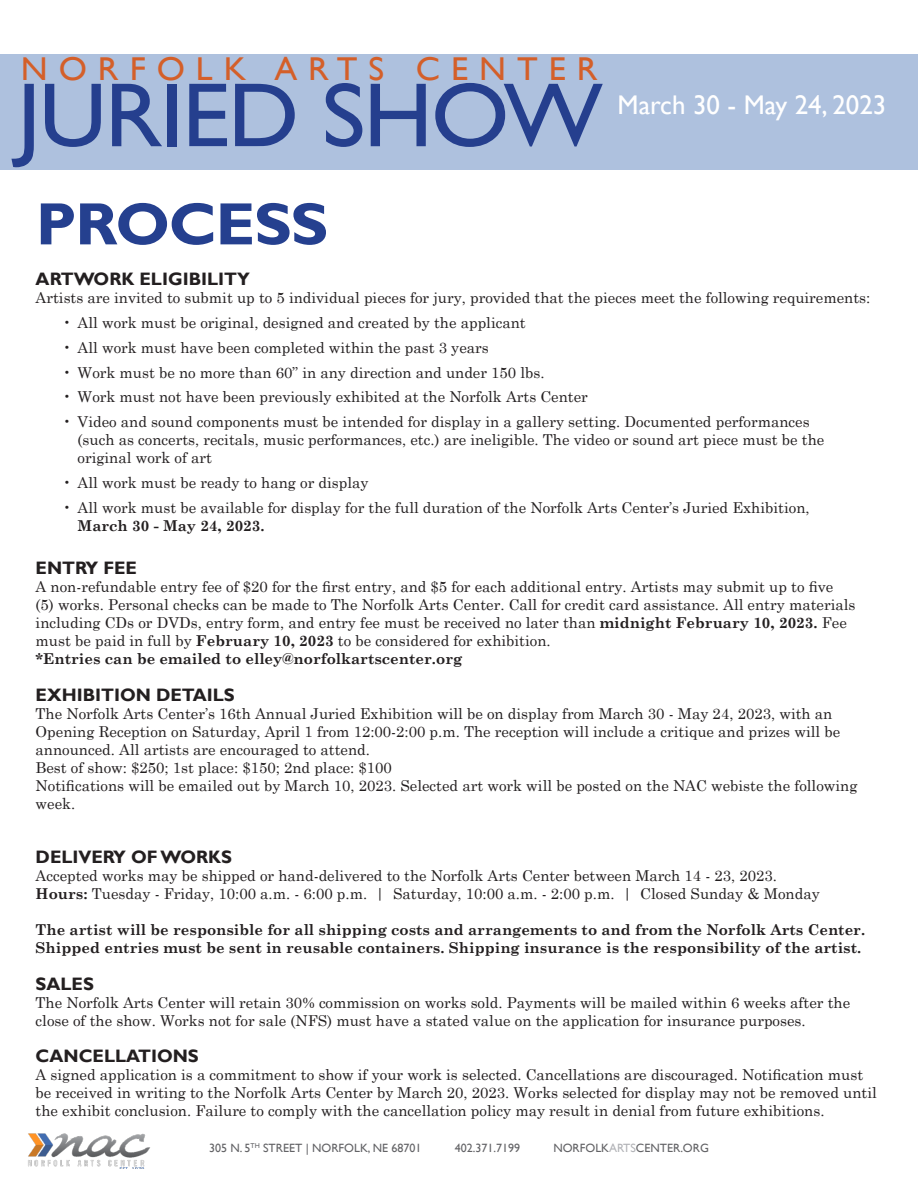
<style>
.page{position:relative;width:918px;height:1188px;background:#fff}
.page>*{position:absolute;margin:0;border:0;box-sizing:border-box;transform-origin:0 0}
.t1{font:91.5px "Gill Sans";letter-spacing:-.02em;color:#253f8e;scale:1.04 1}
.t2{font:700 60px "Gill Sans";letter-spacing:-.02em;color:#25408f;scale:1.04 1}
.t3{font:33px "Gill Sans";letter-spacing:.32em;color:#d45f29;scale:1.04 1}
.t4{font:27px "Gill Sans";color:#fff}
.t5{font:700 18px "Gill Sans";color:#231f20}
.t6{font:15px/18px "Century Schoolbook";color:#231f20}
.t7{font:700 15px/18px "Century Schoolbook";color:#231f20}
.t8{font:12px "Gill Sans";color:#636366}
.s1{font-weight:700}
.s2{color:#b2b3b7}
</style>
<div class="page">
<div style="left:0;top:54px;width:918px;height:116px;background:#aec1de"></div>
<img style="left:28px;top:1133px;width:122px;height:36px">
<p class="t3" style="left:21px;top:49px;width:556px">NORFOLK ARTS CENTER</p>
<p class="t1" style="left:17px;top:62px;width:565px">JURIED SHOW</p>
<p class="t2" style="left:36px;top:188px;width:283px">PROCESS</p>
<p class="t4" style="left:618px;top:89px;width:270px">March 30 - May 24, 2023</p>
<p class="t5" style="left:36px;top:269px;width:216px">ARTWORK ELIGIBILITY</p>
<p class="t6" style="left:36px;top:288px;width:836px">Artists are invited to submit up to 5 individual pieces for jury, provided that the pieces meet the following requirements:</p>
<p class="t6" style="left:63px;top:312px;width:465px">• All work must be original, designed and created by the applicant</p>
<p class="t6" style="left:63px;top:337px;width:428px">• All work must have been completed within the past 3 years</p>
<p class="t6" style="left:63px;top:362px;width:484px">• Work must be no more than 60” in any direction and under 150 lbs.</p>
<p class="t6" style="left:63px;top:387px;width:527px">• Work must not have been previously exhibited at the Norfolk Arts Center</p>
<p class="t6" style="left:78px;top:411px;width:748px;text-indent:-15px">• Video and sound components must be intended for display in a gallery setting. Documented performances (such as concerts, recitals, music performances, etc.) are ineligible. The video or sound art piece must be the original work of art</p>
<p class="t6" style="left:63px;top:472px;width:307px">• All work must be ready to hang or display</p>
<p class="t6" style="left:78px;top:497px;width:734px;text-indent:-15px">• All work must be available for display for the full duration of the Norfolk Arts Center’s Juried Exhibition,<br><span class="s1">March 30 - May 24, 2023.</span></p>
<p class="t5" style="left:36px;top:557px;width:103px">ENTRY FEE</p>
<p class="t6" style="left:36px;top:576px;width:821px">A non-refundable entry fee of $20 for the first entry, and $5 for each additional entry. Artists may submit up to five (5) works. Personal checks can be made to The Norfolk Arts Center. Call for credit card assistance. All entry materials including CDs or DVDs, entry form, and entry fee must be received no later than <span class="s1">midnight February 10, 2023.</span> Fee must be paid in full by <span class="s1">February 10, 2023</span> to be considered for exhibition.</p>
<p class="t7" style="left:36px;top:649px;width:428px">*Entries can be emailed to elley@norfolkartscenter.org</p>
<p class="t5" style="left:36px;top:684px;width:201px">EXHIBITION DETAILS</p>
<p class="t6" style="left:36px;top:703px;width:806px">The Norfolk Arts Center’s 16th Annual Juried Exhibition will be on display from March 30 - May 24, 2023, with an<br>Opening Reception on Saturday, April 1 from 12:00-2:00 p.m. The reception will include a critique and prizes will be announced. All artists are encouraged to attend.</p>
<p class="t6" style="left:36px;top:757px;width:358px">Best of show: $250; 1st place: $150; 2nd place: $100</p>
<p class="t6" style="left:36px;top:775px;width:823px">Notifications will be emailed out by March 10, 2023. Selected art work will be posted on the NAC webiste the following week.</p>
<p class="t5" style="left:36px;top:846px;width:198px">DELIVERY OF WORKS</p>
<p class="t6" style="left:36px;top:866px;width:786px">Accepted works may be shipped or hand-delivered to the Norfolk Arts Center between March 14 - 23, 2023.<br><span class="s1">Hours:</span> Tuesday - Friday, 10:00 a.m. - 6:00 p.m. | Saturday, 10:00 a.m. - 2:00 p.m. | Closed Sunday &amp; Monday</p>
<p class="t7" style="left:36px;top:920px;width:831px">The artist will be responsible for all shipping costs and arrangements to and from the Norfolk Arts Center.<br>Shipped entries must be sent in reusable containers. Shipping insurance is the responsibility of the artist.</p>
<p class="t5" style="left:36px;top:973px;width:60px">SALES</p>
<p class="t6" style="left:36px;top:992px;width:816px">The Norfolk Arts Center will retain 30% commission on works sold. Payments will be mailed within 6 weeks after the close of the show. Works not for sale (NFS) must have a stated value on the application for insurance purposes.</p>
<p class="t5" style="left:36px;top:1046px;width:165px">CANCELLATIONS</p>
<p class="t6" style="left:36px;top:1065px;width:843px">A signed application is a commitment to show if your work is selected. Cancellations are discouraged. Notification must be received in writing to the Norfolk Arts Center by March 20, 2023. Works selected for display may not be removed until the exhibit conclusion. Failure to comply with the cancellation policy may result in denial from future exhibitions.</p>
<p class="t8" style="left:209px;top:1141px;width:214px">305 N. 5<sup>TH</sup> STREET | NORFOLK, NE 68701</p>
<p class="t8" style="left:455px;top:1141px;width:67px">402.371.7199</p>
<p class="t8" style="left:553px;top:1141px;width:157px">NORFOLK<span class="s2">ARTS</span>CENTER.ORG</p>
</div>
